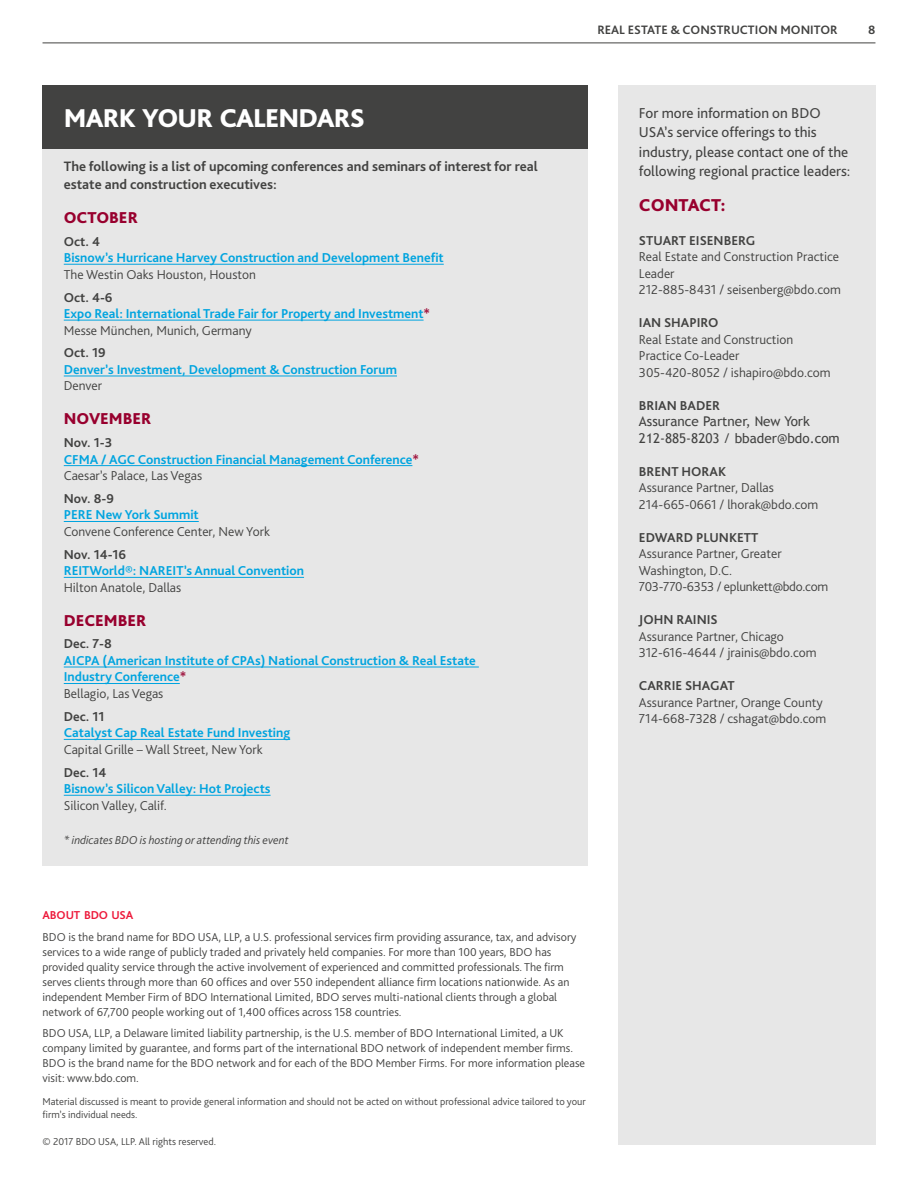
<style>
.page{position:relative;width:918px;height:1188px;background:#fff}
.page>*{position:absolute;margin:0;border:0;box-sizing:border-box;transform-origin:0 0}
.t1{font:800 27px "Bliss Pro";letter-spacing:-.03em;color:#fff}
.t2{font:800 18px "Bliss Pro";color:#98002e}
.t3{font:800 16.5px "Bliss Pro";color:#98002e}
.t4{font:15px/19.5px "Bliss Pro";color:#424241}
.t5{font:700 14.25px/18px "Bliss Pro";color:#424241}
.t6{font:300 13.5px/16.5px "Bliss Pro";color:#424241}
.t7{font:700 13.5px/16.5px "Bliss Pro";color:#00a4df}
.t8{font:700 13.5px "Bliss Pro";color:#424241}
.t9{font:13.5px/16.5px "Trebuchet MS";color:#424241}
.t10{font:700 12.75px "Bliss Pro";color:#424241}
.t11{font:300 12px/15px "Bliss Pro";color:#424241}
.t12{font:italic 300 12px "Bliss Pro";color:#424241}
.t13{font:700 12px "Bliss Pro";letter-spacing:-.01em;color:#ed1a3b}
.t14{font:300 10.5px/13.5px "Bliss Pro";color:#424241}
.s1{color:#424241}
.s2{color:#98002e}
.s3{font-weight:300;color:#424241}
</style>
<div class="page">
<div style="left:43px;top:95px;width:545px;height:770px;background:#e7e7e7"></div>
<hr style="left:64px;top:264px;width:380px;height:1px;background:#00a4df">
<hr style="left:64px;top:320px;width:360px;height:1px;background:#00a4df">
<hr style="left:64px;top:376px;width:333px;height:1px;background:#00a4df">
<hr style="left:64px;top:465px;width:348px;height:1px;background:#00a4df">
<hr style="left:64px;top:521px;width:135px;height:1px;background:#00a4df">
<hr style="left:64px;top:577px;width:240px;height:1px;background:#00a4df">
<hr style="left:64px;top:667px;width:415px;height:1px;background:#00a4df">
<hr style="left:64px;top:683px;width:116px;height:1px;background:#00a4df">
<hr style="left:64px;top:739px;width:226px;height:1px;background:#00a4df">
<hr style="left:64px;top:795px;width:207px;height:1px;background:#00a4df">
<div style="left:43px;top:85px;width:545px;height:63px;background:#424241"></div>
<div style="left:618px;top:85px;width:257px;height:1060px;background:#e7e7e7"></div>
<hr style="left:43px;top:43px;width:832px;height:1px;background:#424241">
<p class="t10" style="left:597px;top:22px;width:242px">REAL ESTATE &amp; CONSTRUCTION MONITOR</p>
<p class="t10" style="left:868px;top:22px;width:9px">8</p>
<h1 class="t1" style="left:64px;top:101px;width:303px">MARK YOUR CALENDARS</h1>
<p class="t5" style="left:64px;top:157px;width:476px">The following is a list of upcoming conferences and seminars of interest for real estate and construction executives:</p>
<h3 class="t3" style="left:64px;top:207px;width:76px">OCTOBER</h3>
<p class="t8" style="left:64px;top:233px;width:38px">Oct. 4</p>
<p class="t7" style="left:64px;top:249px;width:381px">Bisnow’s Hurricane Harvey Construction and Development Benefit</p>
<p class="t6" style="left:64px;top:266px;width:194px">The Westin Oaks Houston, Houston</p>
<p class="t7" style="left:64px;top:289px;width:368px"><span class="s1">Oct. 4-6<br></span>Expo Real: International Trade Fair for Property and Investment<span class="s2">*<br></span><span class="s3">Messe München, Munich, Germany</span></p>
<p class="t8" style="left:64px;top:345px;width:43px">Oct. 19</p>
<p class="t7" style="left:64px;top:361px;width:335px">Denver’s Investment, Development &amp; Construction Forum</p>
<p class="t6" style="left:64px;top:377px;width:40px">Denver</p>
<h3 class="t3" style="left:64px;top:408px;width:89px">NOVEMBER</h3>
<p class="t7" style="left:64px;top:434px;width:357px"><span class="s1">Nov. 1-3<br></span>CFMA / AGC Construction Financial Management Conference<span class="s2">*<br></span><span class="s3">Caesar’s Palace, Las Vegas</span></p>
<p class="t8" style="left:64px;top:490px;width:52px">Nov. 8-9</p>
<p class="t7" style="left:64px;top:506px;width:137px">PERE New York Summit</p>
<p class="t6" style="left:64px;top:523px;width:208px">Convene Conference Center, New York</p>
<p class="t8" style="left:64px;top:546px;width:64px">Nov. 14-16</p>
<p class="t7" style="left:64px;top:562px;width:242px">REITWorld®: NAREIT’s Annual Convention</p>
<p class="t6" style="left:64px;top:579px;width:119px">Hilton Anatole, Dallas</p>
<h3 class="t3" style="left:64px;top:610px;width:84px">DECEMBER</h3>
<p class="t8" style="left:64px;top:636px;width:49px">Dec. 7-8</p>
<p class="t7" style="left:64px;top:652px;width:414px">AICPA (American Institute of CPAs) National Construction &amp; Real Estate<br>Industry Conference<span class="s2">*<br></span><span class="s3">Bellagio, Las Vegas</span></p>
<p class="t8" style="left:64px;top:708px;width:42px">Dec. 11</p>
<p class="t7" style="left:64px;top:724px;width:228px">Catalyst Cap Real Estate Fund Investing</p>
<p class="t6" style="left:64px;top:741px;width:201px">Capital Grille – Wall Street, New York</p>
<p class="t8" style="left:64px;top:764px;width:44px">Dec. 14</p>
<p class="t7" style="left:64px;top:780px;width:208px">Bisnow’s Silicon Valley: Hot Projects</p>
<p class="t6" style="left:64px;top:797px;width:105px">Silicon Valley, Calif.</p>
<p class="t12" style="left:64px;top:833px;width:226px">* indicates BDO is hosting or attending this event</p>
<p class="t13" style="left:43px;top:908px;width:92px">ABOUT BDO USA</p>
<p class="t11" style="left:43px;top:929px;width:535px">BDO is the brand name for BDO USA, LLP, a U.S. professional services firm providing assurance, tax, and advisory services to a wide range of publicly traded and privately held companies. For more than 100 years, BDO has provided quality service through the active involvement of experienced and committed professionals. The firm serves clients through more than 60 offices and over 550 independent alliance firm locations nationwide. As an independent Member Firm of BDO International Limited, BDO serves multi-national clients through a global network of 67,700 people working out of 1,400 offices across 158 countries.</p>
<p class="t11" style="left:43px;top:1025px;width:544px">BDO USA, LLP, a Delaware limited liability partnership, is the U.S. member of BDO International Limited, a UK company limited by guarantee, and forms part of the international BDO network of independent member firms.<br>BDO is the brand name for the BDO network and for each of the BDO Member Firms. For more information please visit: www.bdo.com.</p>
<p class="t14" style="left:43px;top:1094px;width:545px">Material discussed is meant to provide general information and should not be acted on without professional advice tailored to your firm’s individual needs.</p>
<p class="t14" style="left:43px;top:1134px;width:175px">© 2017 BDO USA, LLP. All rights reserved.</p>
<p class="t4" style="left:639px;top:103px;width:213px">For more information on BDO USA’s service offerings to this industry, please contact one of the following regional practice leaders:</p>
<h2 class="t2" style="left:639px;top:194px;width:88px">CONTACT:</h2>
<p class="t8" style="left:639px;top:232px;width:118px">STUART EISENBERG</p>
<p class="t6" style="left:639px;top:248px;width:204px">Real Estate and Construction Practice<br>Leader<br>212-885-8431 / seisenberg@bdo.com</p>
<p class="t8" style="left:639px;top:315px;width:81px">IAN SHAPIRO</p>
<p class="t6" style="left:639px;top:331px;width:193px">Real Estate and Construction<br>Practice Co-Leader<br>305-420-8052 / ishapiro@bdo.com</p>
<p class="t8" style="left:639px;top:397px;width:83px">BRIAN BADER</p>
<p class="t9" style="left:639px;top:414px;width:202px">Assurance Partner, New York<br>212-885-8203 / bbader@bdo.com</p>
<p class="t8" style="left:639px;top:463px;width:89px">BRENT HORAK</p>
<p class="t6" style="left:639px;top:479px;width:181px">Assurance Partner, Dallas<br>214-665-0661 / lhorak@bdo.com</p>
<p class="t8" style="left:639px;top:529px;width:121px">EDWARD PLUNKETT</p>
<p class="t6" style="left:639px;top:545px;width:191px">Assurance Partner, Greater<br>Washington, D.C.<br>703-770-6353 / eplunkett@bdo.com</p>
<p class="t8" style="left:639px;top:612px;width:80px">JOHN RAINIS</p>
<p class="t6" style="left:639px;top:628px;width:179px">Assurance Partner, Chicago<br>312-616-4644 / jrainis@bdo.com</p>
<p class="t8" style="left:639px;top:678px;width:97px">CARRIE SHAGAT</p>
<p class="t6" style="left:639px;top:694px;width:189px">Assurance Partner, Orange County<br>714-668-7328 / cshagat@bdo.com</p>
</div>
